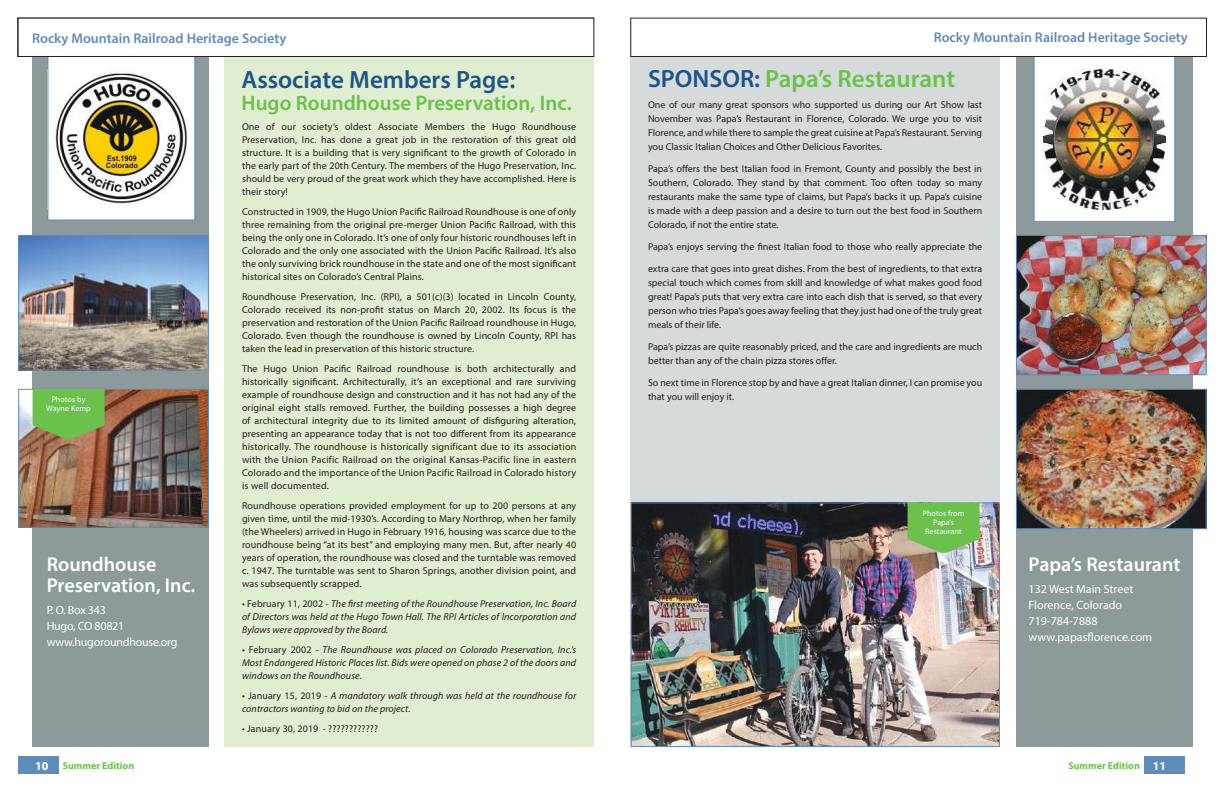
<style>
.page{position:relative;width:1224px;height:792px;background:#fff}
.page>*{position:absolute;margin:0;border:0;box-sizing:border-box;transform-origin:0 0}
.t1{font:600 25px "Myriad Pro";color:#6cc14c}
.t2{font:600 25px "Myriad Pro";color:#1d5387}
.t3{font:600 21px "Myriad Pro";color:#6cc14c}
.t4{font:600 20px/21px "Myriad Pro";color:#fff}
.t5{font:600 14px "Myriad Pro";color:#5f8cb9}
.t6{font:12px/16px "Myriad Pro";letter-spacing:-.005em;color:#fff}
.t7{font:10px/13px "Myriad Pro";color:#241f1f;text-align:justify}
.t8{font:italic 10px/13px "Myriad Pro";letter-spacing:.01em;color:#241f1f;text-align:justify}
.t9{font:700 10px "Myriad Pro";color:#6cc14c}
.t10{font:8px/9px "Myriad Pro";letter-spacing:.01em;color:#fff;text-align:center}
.s1{font-size:12px;color:#fff}
.s2{font-style:normal}
.s3{color:#1d5387}
</style>
<div class="page">
<div style="left:1144px;top:757px;width:40px;height:17px;background:#5f8cb9"></div>
<div style="left:631px;top:57px;width:369px;height:690px;background:#d7dadb"></div>
<div style="left:224px;top:57px;width:370px;height:690px;background:#dfeed0"></div>
<div style="left:32px;top:45px;width:177px;height:702px;background:#8c9a9c"></div>
<div style="left:48px;top:52px;width:147px;height:168px;background:#fff"></div>
<img style="left:55px;top:73px;width:133px;height:131px">
<div style="left:47px;top:52px;width:148px;height:169px;border:1px solid #5f8cb9"></div>
<div style="left:18px;top:18px;width:576px;height:39px;background:#fff;border:1px solid #241f1f"></div>
<div style="left:18px;top:757px;width:40px;height:17px;background:#5f8cb9"></div>
<img style="left:20px;top:237px;width:187px;height:132px">
<div style="left:18px;top:235px;width:191px;height:136px;border:1px solid #5f8cb9"></div>
<div style="left:1016px;top:52px;width:177px;height:695px;background:#8c9a9c"></div>
<img style="left:633px;top:504px;width:365px;height:241px">
<div style="left:631px;top:502px;width:369px;height:245px;border:1px solid #5f8cb9"></div>
<img style="left:1018px;top:237px;width:187px;height:136px">
<div style="left:1016px;top:235px;width:191px;height:140px;border:1px solid #5f8cb9"></div>
<svg style="left:908px;top:502px;width:72px;height:51px;background:#78bf5b"></svg>
<img style="left:1018px;top:391px;width:187px;height:136px">
<div style="left:1016px;top:389px;width:191px;height:140px;border:1px solid #5f8cb9"></div>
<div style="left:1034px;top:52px;width:141px;height:169px;background:#fff"></div>
<img style="left:1043px;top:70px;width:122px;height:139px">
<div style="left:1034px;top:52px;width:141px;height:170px;border:1px solid #5f8cb9"></div>
<img style="left:20px;top:391px;width:187px;height:135px">
<div style="left:18px;top:389px;width:191px;height:139px;border:1px solid #5f8cb9"></div>
<div style="left:631px;top:18px;width:576px;height:39px;background:#fff;border:1px solid #241f1f"></div>
<svg style="left:33px;top:389px;width:72px;height:50px;background:#73b64c"></svg>
<h3 class="t5" style="left:32px;top:29px;width:256px">Rocky Mountain Railroad Heritage Society</h3>
<p class="t10" style="left:46px;top:395px;width:46px">Photos by<br>Wayne Kemp</p>
<h3 class="t4" style="left:47px;top:553px;width:150px">Roundhouse<br>Preservation, Inc.</h3>
<p class="t6" style="left:47px;top:602px;width:132px">P. O. Box 343<br>Hugo, CO 80821 www.hugoroundhouse.org</p>
<p class="t9" style="left:35px;top:759px;width:101px"><span class="s1">10</span> Summer Edition</p>
<h1 class="t2" style="left:242px;top:63px;width:275px">Associate Members Page:</h1>
<h2 class="t3" style="left:242px;top:89px;width:332px">Hugo Roundhouse Preservation, Inc.</h2>
<p class="t7" style="left:242px;top:120px;width:336px">One of our society’s oldest Associate Members the Hugo Roundhouse Preservation, Inc. has done a great job in the restoration of this great old structure. It is a building that is very significant to the growth of Colorado in the early part of the 20th Century. The members of the Hugo Preservation, Inc. should be very proud of the great work which they have accomplished. Here is their story!</p>
<p class="t7" style="left:242px;top:205px;width:336px">Constructed in 1909, the Hugo Union Pacific Railroad Roundhouse is one of only three remaining from the original pre-merger Union Pacific Railroad, with this being the only one in Colorado. It’s one of only four historic roundhouses left in Colorado and the only one associated with the Union Pacific Railroad. It’s also the only surviving brick roundhouse in the state and one of the most significant historical sites on Colorado’s Central Plains.</p>
<p class="t7" style="left:242px;top:290px;width:336px">Roundhouse Preservation, Inc. (RPI), a 501(c)(3) located in Lincoln County, Colorado received its non-profit status on March 20, 2002. Its focus is the preservation and restoration of the Union Pacific Railroad roundhouse in Hugo, Colorado. Even though the roundhouse is owned by Lincoln County, RPI has taken the lead in preservation of this historic structure.</p>
<p class="t7" style="left:242px;top:362px;width:336px">The Hugo Union Pacific Railroad roundhouse is both architecturally and historically significant. Architecturally, it’s an exceptional and rare surviving example of roundhouse design and construction and it has not had any of the original eight stalls removed. Further, the building possesses a high degree of architectural integrity due to its limited amount of disfiguring alteration, presenting an appearance today that is not too different from its appearance historically. The roundhouse is historically significant due to its association with the Union Pacific Railroad on the original Kansas-Pacific line in eastern Colorado and the importance of the Union Pacific Railroad in Colorado history is well documented.</p>
<p class="t7" style="left:242px;top:499px;width:336px">Roundhouse operations provided employment for up to 200 persons at any given time, until the mid-1930’s. According to Mary Northrop, when her family (the Wheelers) arrived in Hugo in February 1916, housing was scarce due to the roundhouse being “at its best” and employing many men. But, after nearly 40 years of operation, the roundhouse was closed and the turntable was removed c. 1947. The turntable was sent to Sharon Springs, another division point, and was subsequently scrapped.</p>
<p class="t8" style="left:242px;top:597px;width:336px"><span class="s2">• February 11, 2002 -</span> The first meeting of the Roundhouse Preservation, Inc. Board of Directors was held at the Hugo Town Hall. The RPI Articles of Incorporation and Bylaws were approved by the Board.</p>
<p class="t8" style="left:242px;top:643px;width:336px"><span class="s2">• February 2002 -</span> The Roundhouse was placed on Colorado Preservation, Inc.’s Most Endangered Historic Places list. Bids were opened on phase 2 of the doors and windows on the Roundhouse.</p>
<p class="t8" style="left:242px;top:689px;width:336px"><span class="s2">• January 15, 2019 -</span> A mandatory walk through was held at the roundhouse for contractors wanting to bid on the project.</p>
<p class="t7" style="left:242px;top:722px;width:138px">• January 30, 2019 - ????????????</p>
<h3 class="t5" style="left:934px;top:29px;width:256px">Rocky Mountain Railroad Heritage Society</h3>
<h1 class="t1" style="left:648px;top:63px;width:309px"><span class="s3">SPONSOR:</span> Papa’s Restaurant</h1>
<p class="t7" style="left:648px;top:98px;width:336px;line-height:14px">One of our many great sponsors who supported us during our Art Show last November was Papa’s Restaurant in Florence, Colorado. We urge you to visit Florence, and while there to sample the great cuisine at Papa’s Restaurant. Serving you Classic Italian Choices and Other Delicious Favorites.</p>
<p class="t7" style="left:648px;top:162px;width:336px;line-height:14px">Papa’s offers the best Italian food in Fremont, County and possibly the best in Southern, Colorado. They stand by that comment. Too often today so many restaurants make the same type of claims, but Papa’s backs it up. Papa’s cuisine is made with a deep passion and a desire to turn out the best food in Southern Colorado, if not the entire state.</p>
<p class="t7" style="left:648px;top:240px;width:336px">Papa’s enjoys serving the finest Italian food to those who really appreciate the</p>
<p class="t7" style="left:648px;top:262px;width:336px;line-height:14px">extra care that goes into great dishes. From the best of ingredients, to that extra special touch which comes from skill and knowledge of what makes good food great! Papa’s puts that very extra care into each dish that is served, so that every person who tries Papa’s goes away feeling that they just had one of the truly great meals of their life.</p>
<p class="t7" style="left:648px;top:340px;width:336px;line-height:14px">Papa’s pizzas are quite reasonably priced, and the care and ingredients are much better than any of the chain pizza stores offer.</p>
<p class="t7" style="left:648px;top:376px;width:336px;line-height:14px">So next time in Florence stop by and have a great Italian dinner, I can promise you that you will enjoy it.</p>
<p class="t10" style="left:923px;top:508px;width:43px">Photos from<br>Papa’s<br>Restaurant</p>
<h3 class="t4" style="left:1029px;top:553px;width:153px">Papa’s Restaurant</h3>
<p class="t6" style="left:1029px;top:581px;width:125px">132 West Main Street<br>Florence, Colorado<br>719-784-7888 www.papasflorence.com</p>
<p class="t9" style="left:1068px;top:759px;width:99px">Summer Edition <span class="s1">11</span></p>
</div>
